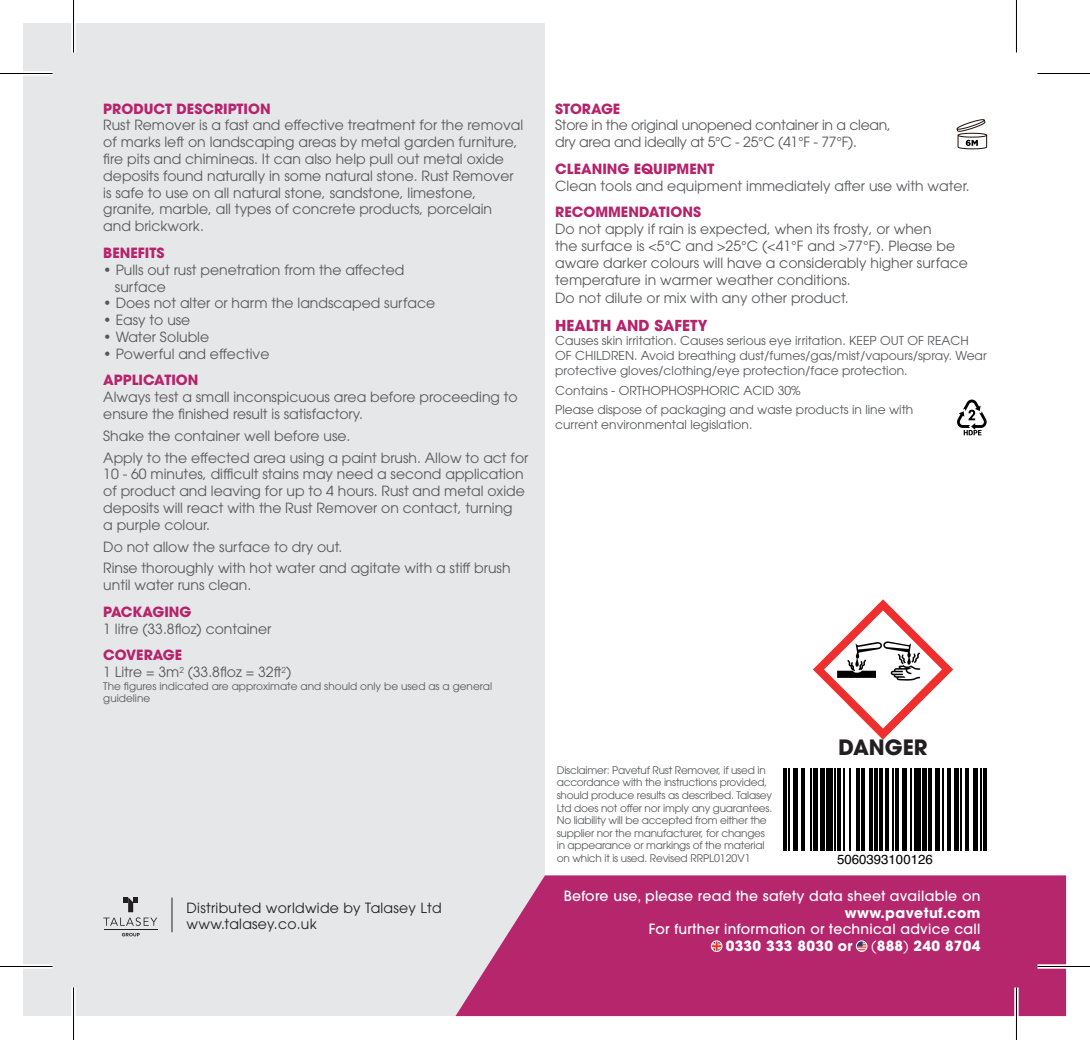
<style>
.page{position:relative;width:1090px;height:1040px;background:#fff}
.page>*{position:absolute;margin:0;border:0;box-sizing:border-box;transform-origin:0 0}
.t1{font:700 21px "ITC Avant Garde Pro";color:#231f20}
.t2{font:700 15.05px "ITC Avant Garde Pro";color:#b6226b}
.t3{font:14px/16.8px "ITC Avant Garde Pro";color:#57585a}
.t4{font:500 14px/16.8px "ITC Avant Garde Pro";letter-spacing:.02em;color:#fff;text-align:right}
.t5{font:14px/16.8px "ITC Avant Garde Pro";letter-spacing:-.02em;color:#57585a}
.t6{font:14px/16.8px "ITC Avant Garde Pro";letter-spacing:.02em;color:#231f20}
.t7{font:700 14px "ITC Avant Garde Pro";letter-spacing:.02em;color:#fff}
.t8{font:700 14px "ITC Avant Garde Pro";color:#b6226b}
.t9{font:13.3px "Helvetica";color:#000}
.t10{font:12.25px/14.7px "ITC Avant Garde Pro";color:#57585a}
.t11{font:10.5px/12.6px "ITC Avant Garde Pro";letter-spacing:-.02em;color:#57585a}
.t12{font:10.5px/12.6px "ITC Avant Garde Pro";color:#57585a}
.s1{font-weight:700;color:#b6226b}
.s2{font-weight:700}
.s3{font-weight:400}
</style>
<div class="page">
<div style="left:24px;top:24px;width:521px;height:992px;background:#e6e7e9"></div>
<svg style="left:455px;top:875px;width:611px;height:141px;background:#b93475"></svg>
<svg style="left:103px;top:897px;width:54px;height:29px"></svg>
<svg style="left:122px;top:933px;width:18px;height:3px"></svg>
<hr style="left:104px;top:929px;width:53px;height:1px;background:#231f20">
<hr style="left:171px;top:897px;width:2px;height:35px;background:#231f20">
<svg style="left:783px;top:768px;width:203px;height:83px"></svg>
<hr style="left:783px;top:768px;width:3px;height:82px;background:#000">
<hr style="left:788px;top:768px;width:1px;height:82px;background:#000">
<div style="left:793px;top:768px;width:5px;height:82px;background:#000"></div>
<hr style="left:801px;top:768px;width:3px;height:82px;background:#000">
<hr style="left:809px;top:768px;width:2px;height:82px;background:#000">
<div style="left:813px;top:768px;width:5px;height:82px;background:#000"></div>
<div style="left:819px;top:768px;width:5px;height:82px;background:#000"></div>
<div style="left:826px;top:768px;width:6px;height:82px;background:#000"></div>
<hr style="left:834px;top:768px;width:2px;height:82px;background:#000">
<hr style="left:837px;top:768px;width:4px;height:82px;background:#000">
<hr style="left:842px;top:768px;width:2px;height:82px;background:#000">
<hr style="left:849px;top:768px;width:2px;height:82px;background:#000">
<hr style="left:856px;top:768px;width:3px;height:82px;background:#000">
<hr style="left:861px;top:768px;width:3px;height:82px;background:#000">
<hr style="left:869px;top:768px;width:3px;height:82px;background:#000">
<hr style="left:874px;top:768px;width:3px;height:82px;background:#000">
<hr style="left:879px;top:768px;width:3px;height:82px;background:#000">
<hr style="left:885px;top:768px;width:4px;height:82px;background:#000">
<hr style="left:892px;top:768px;width:2px;height:82px;background:#000">
<hr style="left:895px;top:768px;width:4px;height:82px;background:#000">
<div style="left:902px;top:768px;width:5px;height:82px;background:#000"></div>
<hr style="left:910px;top:768px;width:2px;height:82px;background:#000">
<div style="left:913px;top:768px;width:7px;height:82px;background:#000"></div>
<div style="left:922px;top:768px;width:5px;height:82px;background:#000"></div>
<hr style="left:928px;top:768px;width:4px;height:82px;background:#000">
<div style="left:935px;top:768px;width:5px;height:82px;background:#000"></div>
<hr style="left:942px;top:768px;width:1px;height:82px;background:#000">
<hr style="left:947px;top:768px;width:3px;height:82px;background:#000">
<div style="left:953px;top:768px;width:5px;height:82px;background:#000"></div>
<hr style="left:960px;top:768px;width:1px;height:82px;background:#000">
<hr style="left:965px;top:768px;width:3px;height:82px;background:#000">
<div style="left:973px;top:768px;width:5px;height:82px;background:#000"></div>
<hr style="left:980px;top:768px;width:1px;height:82px;background:#000">
<hr style="left:983px;top:768px;width:3px;height:82px;background:#000">
<svg style="left:711px;top:941px;width:11px;height:10px"></svg>
<div style="left:711px;top:941px;width:11px;height:11px;border:1px solid #fff;border-radius:5px"></div>
<svg style="left:856px;top:941px;width:11px;height:10px"></svg>
<div style="left:856px;top:941px;width:11px;height:11px;border:1px solid #fff;border-radius:5px"></div>
<svg style="left:813px;top:599px;width:140px;height:141px"></svg>
<svg style="left:956px;top:119px;width:31px;height:30px"></svg>
<svg style="left:957px;top:400px;width:29px;height:35px"></svg>
<div style="left:0;top:71px;width:52px;height:5px;background:#fff"></div>
<div style="left:0;top:964px;width:52px;height:5px;background:#fff"></div>
<div style="left:1037px;top:964px;width:53px;height:5px;background:#fff"></div>
<div style="left:71px;top:0;width:5px;height:52px;background:#fff"></div>
<div style="left:71px;top:987px;width:5px;height:53px;background:#fff"></div>
<svg style="left:1014px;top:987px;width:4px;height:29px"></svg>
<hr style="left:0;top:73px;width:52px;height:1px;background:#000">
<hr style="left:1037px;top:73px;width:53px;height:1px;background:#000">
<hr style="left:0;top:966px;width:52px;height:1px;background:#000">
<hr style="left:1037px;top:966px;width:53px;height:1px;background:#000">
<hr style="left:73px;top:0;width:1px;height:52px;background:#000">
<hr style="left:73px;top:987px;width:1px;height:53px;background:#000">
<hr style="left:1015px;top:0;width:2px;height:52px;background:#000">
<hr style="left:1015px;top:987px;width:2px;height:53px;background:#000">
<p class="t3" style="left:103px;top:100px;width:421px"><span class="s1">PRODUCT DESCRIPTION<br></span>Rust Remover is a fast and effective treatment for the removal of marks left on landscaping areas by metal garden furniture, fire pits and chimineas. It can also help pull out metal oxide deposits found naturally in some natural stone. Rust Remover is safe to use on all natural stone, sandstone, limestone, granite, marble, all types of concrete products, porcelain and brickwork.</p>
<p class="t8" style="left:103px;top:243px;width:63px">BENEFITS</p>
<p class="t3" style="left:115px;top:261px;width:291px;text-indent:-12px">• Pulls out rust penetration from the affected surface</p>
<p class="t3" style="left:103px;top:295px;width:333px">• Does not alter or harm the landscaped surface</p>
<p class="t3" style="left:103px;top:311px;width:89px">• Easy to use</p>
<p class="t3" style="left:103px;top:328px;width:107px">• Water Soluble</p>
<p class="t3" style="left:103px;top:345px;width:168px">• Powerful and effective</p>
<p class="t3" style="left:103px;top:372px;width:416px"><span class="s1">APPLICATION<br></span>Always test a small inconspicuous area before proceeding to ensure the finished result is satisfactory.</p>
<p class="t3" style="left:103px;top:427px;width:249px">Shake the container well before use.</p>
<p class="t3" style="left:103px;top:449px;width:426px">Apply to the effected area using a paint brush. Allow to act for 10 - 60 minutes, difficult stains may need a second application of product and leaving for up to 4 hours. Rust and metal oxide deposits will react with the Rust Remover on contact, turning<br>a purple colour.</p>
<p class="t3" style="left:103px;top:538px;width:240px">Do not allow the surface to dry out.</p>
<p class="t3" style="left:103px;top:560px;width:409px">Rinse thoroughly with hot water and agitate with a stiff brush until water runs clean.</p>
<p class="t3" style="left:103px;top:603px;width:170px"><span class="s1">PACKAGING<br></span>1 litre (33.8floz) container</p>
<p class="t3" style="left:103px;top:647px;width:189px"><span class="s1">COVERAGE<br></span>1 Litre = 3m<sup>2</sup> (33.8floz = 32ft<sup>2</sup>)</p>
<p class="t12" style="left:103px;top:679px;width:390px">The figures indicated are approximate and should only be used as a general guideline</p>
<p class="t6" style="left:187px;top:899px;width:256px">Distributed worldwide by Talasey Ltd www.talasey.co.uk</p>
<p class="t5" style="left:555px;top:100px;width:337px"><span class="s1">STORAGE<br></span>Store in the original unopened container in a clean, dry area and ideally at 5°C - 25°C (41°F - 77°F).</p>
<p class="t3" style="left:555px;top:160px;width:416px"><span class="s1">CLEANING EQUIPMENT<br></span>Clean tools and equipment immediately after use with water.</p>
<p class="t3" style="left:555px;top:204px;width:414px"><span class="s1">RECOMMENDATIONS<br></span>Do not apply if rain is expected, when its frosty, or when<br>the surface is &lt;5°C and &gt;25°C (&lt;41°F and &gt;77°F). Please be aware darker colours will have a considerably higher surface temperature in warmer weather conditions.<br>Do not dilute or mix with any other product.</p>
<p class="t2" style="left:555px;top:315px;width:154px">HEALTH AND SAFETY</p>
<p class="t10" style="left:555px;top:333px;width:433px">Causes skin irritation. Causes serious eye irritation. KEEP OUT OF REACH<br>OF CHILDREN. Avoid breathing dust/fumes/gas/mist/vapours/spray. Wear protective gloves/clothing/eye protection/face protection.</p>
<p class="t10" style="left:555px;top:382px;width:247px">Contains - ORTHOPHOSPHORIC ACID 30%</p>
<p class="t10" style="left:555px;top:402px;width:359px">Please dispose of packaging and waste products in line with current environmental legislation.</p>
<p class="t1" style="left:838px;top:733px;width:91px">DANGER</p>
<p class="t11" style="left:557px;top:763px;width:217px">Disclaimer: Pavetuf Rust Remover, if used in accordance with the instructions provided, should produce results as described. Talasey Ltd does not offer nor imply any guarantees.<br>No liability will be accepted from either the supplier nor the manufacturer, for changes in appearance or markings of the material on which it is used. Revised RRPL0120V1</p>
<p class="t9" style="left:837px;top:849px;width:97px">5060393100126</p>
<p class="t4" style="left:563px;top:887px;width:418px">Before use, please read the safety data sheet available on <span class="s2">www.pavetuf.com</span></p>
<p class="t4" style="left:725px;top:921px;width:256px;text-align:left;text-indent:-77px">For further information or technical advice call<br><span class="s2">0330 333 8030 or</span></p>
<p class="t7" style="left:871px;top:937px;width:111px"><span class="s3">(</span>888<span class="s3">)</span> 240 8704</p>
</div>
